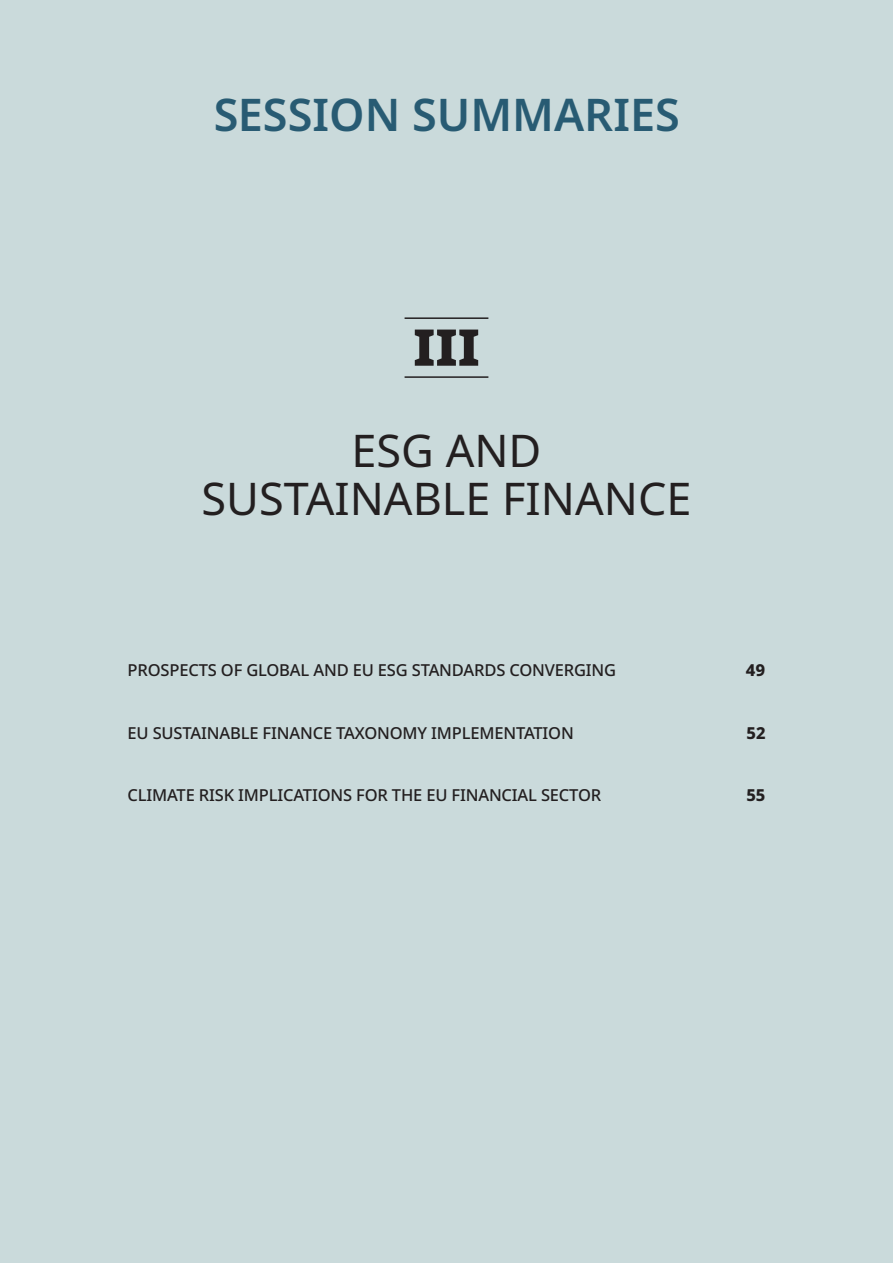
<style>
.page{position:relative;width:893px;height:1263px;background:#cadadb}
.page>*{position:absolute;margin:0;border:0;box-sizing:border-box;transform-origin:0 0}
.t1{font:900 50.7px "Noto Sans";color:#231f20}
.t2{font:45px/48px "Noto Sans";color:#231f20;text-align:center}
.t3{font:600 45px "Noto Sans";color:#003c59}
.t4{font:500 16.5px "Noto Sans";letter-spacing:-.01em;color:#231f20}
.t5{font:800 16.5px "Noto Sans";color:#231f20}
</style>
<div class="page">
<hr style="left:405px;top:317px;width:83px;height:2px;background:#231f20">
<hr style="left:405px;top:376px;width:83px;height:2px;background:#231f20">
<h2 class="t3" style="left:213px;top:83px;width:468px">SESSION SUMMARIES</h2>
<h1 class="t1" style="left:413px;top:309px;width:68px">III</h1>
<h2 class="t2" style="left:202px;top:428px;width:491px">ESG AND<br>SUSTAINABLE FINANCE</h2>
<p class="t4" style="left:128px;top:659px;width:490px">PROSPECTS OF GLOBAL AND EU ESG STANDARDS CONVERGING</p>
<p class="t5" style="left:746px;top:658px;width:21px">49</p>
<p class="t4" style="left:128px;top:721px;width:448px">EU SUSTAINABLE FINANCE TAXONOMY IMPLEMENTATION</p>
<p class="t5" style="left:747px;top:720px;width:20px">52</p>
<p class="t4" style="left:128px;top:783px;width:475px">CLIMATE RISK IMPLICATIONS FOR THE EU FINANCIAL SECTOR</p>
<p class="t5" style="left:746px;top:783px;width:20px">55</p>
</div>
